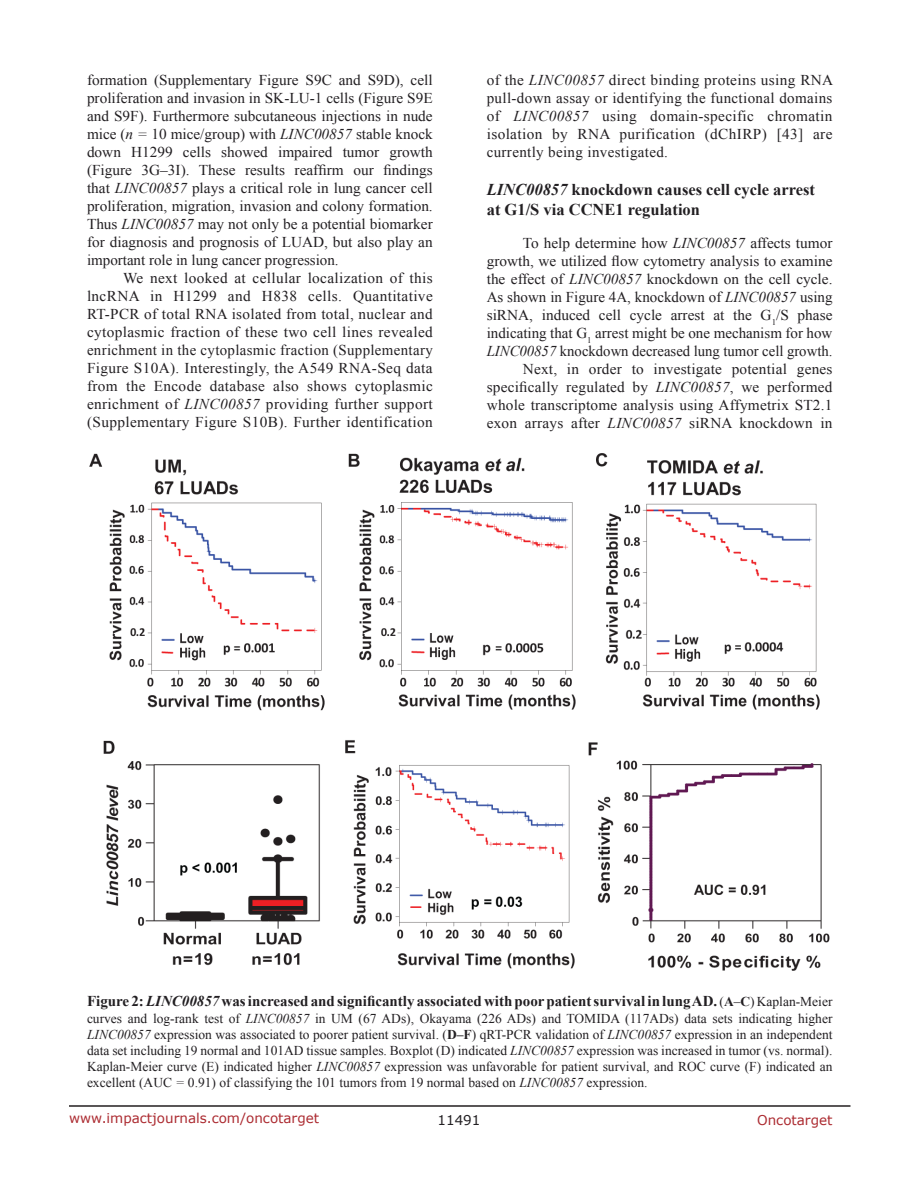
<style>
.page{position:relative;width:918px;height:1188px;background:#fff}
.page>*{position:absolute;margin:0;border:0;box-sizing:border-box;transform-origin:0 0}
.SubHeading_middle{font:700 16.5px/19.8px "Times New Roman";color:#221f22}
.BodyText{font:15px/18px "Times New Roman";letter-spacing:.015em;color:#221f22;text-align:justify}
.FigureText{font:700 15px "Times New Roman";color:#221f22}
.FigureText-2{font:13.5px/16.2px "Times New Roman";color:#221f22;text-align:justify}
.t1{font:13.5px "Verdana";color:#ac2b31}
.t2{font:13.5px "Verdana";color:#221f22}
.s1{font-style:italic}
.s2{font-weight:400;font-size:13.5px}
.s3{font-size:13.5px}
.s4{font-weight:700}
</style>
<div class="page">
<hr style="left:69px;top:1105px;width:781px;height:2px;background:#231f20">
<img style="left:90px;top:453px;width:740px;height:518px">
<p class="BodyText" style="left:87px;top:71px;width:347px">formation (Supplementary Figure S9C and S9D), cell proliferation and invasion in SK-LU-1 cells (Figure S9E and S9F). Furthermore subcutaneous injections in nude mice (<span class="s1">n =</span> 10 mice/group) with <span class="s1">LINC00857</span> stable knock down H1299 cells showed impaired tumor growth (Figure 3G–3I). These results reaffirm our findings that <span class="s1">LINC00857</span> plays a critical role in lung cancer cell proliferation, migration, invasion and colony formation.<br>Thus <span class="s1">LINC00857</span> may not only be a potential biomarker for diagnosis and prognosis of LUAD, but also play an important role in lung cancer progression.</p>
<p class="BodyText" style="left:87px;top:269px;width:347px;text-indent:36px">We next looked at cellular localization of this lncRNA in H1299 and H838 cells. Quantitative RT-PCR of total RNA isolated from total, nuclear and cytoplasmic fraction of these two cell lines revealed enrichment in the cytoplasmic fraction (Supplementary Figure S10A). Interestingly, the A549 RNA-Seq data from the Encode database also shows cytoplasmic enrichment of <span class="s1">LINC00857</span> providing further support (Supplementary Figure S10B). Further identification</p>
<p class="BodyText" style="left:487px;top:71px;width:348px">of the <span class="s1">LINC00857</span> direct binding proteins using RNA pull-down assay or identifying the functional domains of <span class="s1">LINC00857</span> using domain-specific chromatin isolation by RNA purification (dChIRP) [43] are currently being investigated.</p>
<p class="SubHeading_middle" style="left:487px;top:179px;width:330px"><span class="s1">LINC00857</span> knockdown causes cell cycle arrest at G1/S via CCNE1 regulation</p>
<p class="BodyText" style="left:487px;top:234px;width:347px;text-indent:36px">To help determine how <span class="s1">LINC00857</span> affects tumor growth, we utilized flow cytometry analysis to examine the effect of <span class="s1">LINC00857</span> knockdown on the cell cycle.<br>As shown in Figure 4A, knockdown of <span class="s1">LINC00857</span> using siRNA, induced cell cycle arrest at the G<sub>1</sub>/S phase indicating that G<sub>1</sub> arrest might be one mechanism for how <span class="s1">LINC00857</span> knockdown decreased lung tumor cell growth.</p>
<p class="BodyText" style="left:487px;top:360px;width:347px;text-indent:36px">Next, in order to investigate potential genes specifically regulated by <span class="s1">LINC00857</span>, we performed whole transcriptome analysis using Affymetrix ST2.1 exon arrays after <span class="s1">LINC00857</span> siRNA knockdown in</p>
<p class="FigureText" style="left:87px;top:991px;width:747px">Figure 2: <span class="s1">LINC00857</span> wasincreased and significantly associated with poorpatientsurvival in lungAD. <span class="s2">(</span><span class="s3">A</span><span class="s2">–</span><span class="s3">C</span><span class="s2">) Kaplan-Meier</span></p>
<p class="FigureText-2" style="left:87px;top:1010px;width:747px">curves and log-rank test of <span class="s1">LINC00857</span> in UM (67 ADs), Okayama (226 ADs) and TOMIDA (117ADs) data sets indicating higher <span class="s1">LINC00857</span> expression was associated to poorer patient survival. (<span class="s4">D–F</span>) qRT-PCR validation of <span class="s1">LINC00857</span> expression in an independent data set including 19 normal and 101AD tissue samples. Boxplot (D) indicated <span class="s1">LINC00857</span> expression was increased in tumor (vs. normal).<br>Kaplan-Meier curve (E) indicated higher <span class="s1">LINC00857</span> expression was unfavorable for patient survival, and ROC curve (F) indicated an excellent (AUC <span class="s1">=</span> 0.91) of classifying the 101 tumors from 19 normal based on <span class="s1">LINC00857</span> expression.</p>
<p class="t1" style="left:69px;top:1109px;width:252px">www.impactjournals.com/oncotarget</p>
<p class="t2" style="left:438px;top:1111px;width:44px">11491</p>
<p class="t1" style="left:757px;top:1111px;width:77px">Oncotarget</p>
</div>
